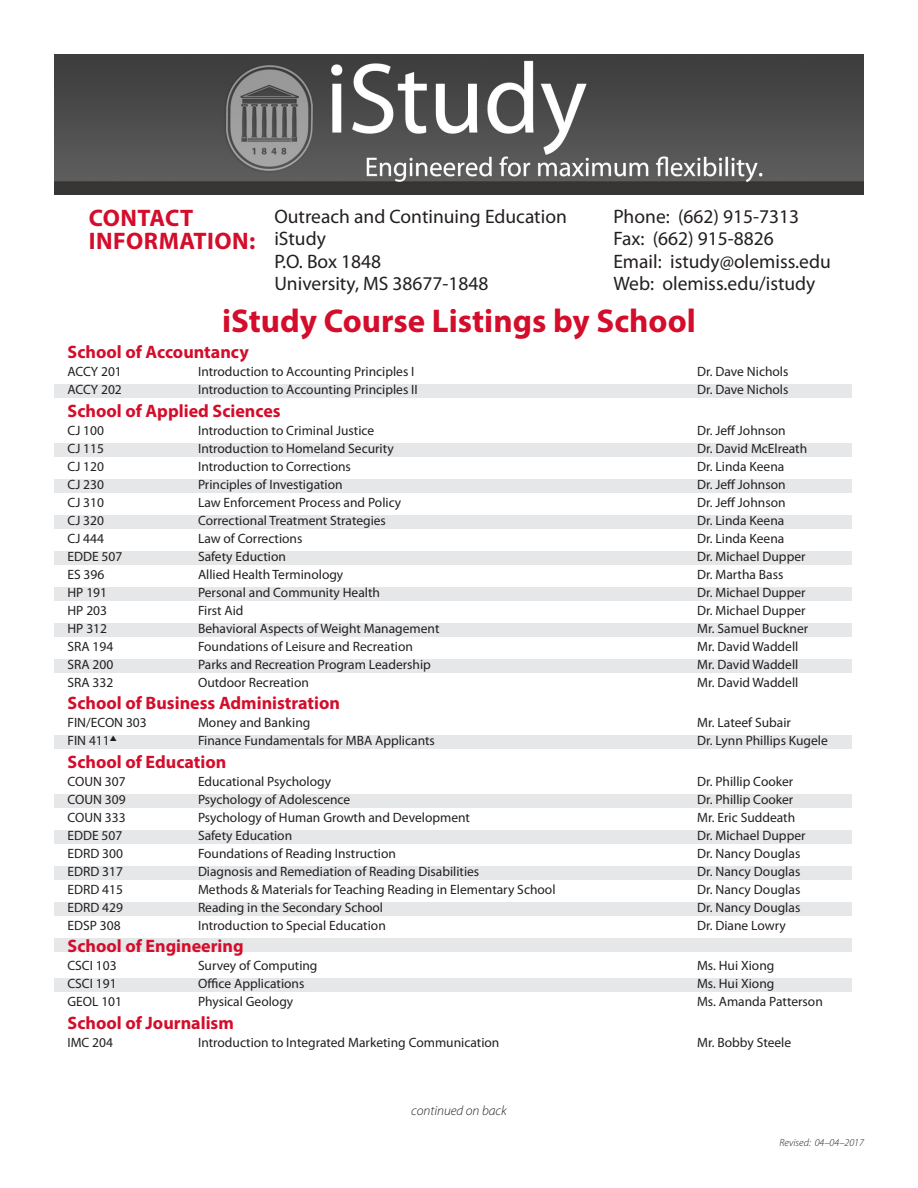
<style>
.page{position:relative;width:918px;height:1188px;background:#fff}
.page>*{position:absolute;margin:0;border:0;box-sizing:border-box;transform-origin:0 0}
.t1{font:700 33px "Myriad Pro";color:#d30d2b}
.t2{font:700 24px "Myriad Pro";letter-spacing:.02em;color:#d30d2b}
.t3{font:19.5px "Myriad Pro";color:#231f20}
.School_of{font:700 18px "Myriad Pro";color:#d30d2b}
.Body{font:13.5px "Myriad Pro";color:#231f20}
.t4{font:italic 300 13.5px "Myriad Pro";color:#231f20}
.t5{font:italic 300 10.5px "Myriad Pro";color:#231f20}
</style>
<div class="page">
<div style="left:54px;top:385px;width:797px;height:13px;background:#e6e7e9"></div>
<div style="left:54px;top:443px;width:797px;height:14px;background:#e6e7e9"></div>
<div style="left:54px;top:479px;width:797px;height:14px;background:#e6e7e9"></div>
<div style="left:54px;top:515px;width:797px;height:14px;background:#e6e7e9"></div>
<div style="left:54px;top:551px;width:797px;height:14px;background:#e6e7e9"></div>
<div style="left:54px;top:587px;width:797px;height:14px;background:#e6e7e9"></div>
<div style="left:54px;top:623px;width:797px;height:14px;background:#e6e7e9"></div>
<div style="left:54px;top:659px;width:797px;height:14px;background:#e6e7e9"></div>
<div style="left:54px;top:736px;width:797px;height:13px;background:#e6e7e9"></div>
<div style="left:54px;top:794px;width:797px;height:14px;background:#e6e7e9"></div>
<div style="left:54px;top:830px;width:797px;height:14px;background:#e6e7e9"></div>
<div style="left:54px;top:866px;width:797px;height:14px;background:#e6e7e9"></div>
<div style="left:54px;top:902px;width:797px;height:14px;background:#e6e7e9"></div>
<div style="left:54px;top:938px;width:797px;height:14px;background:#e6e7e9"></div>
<div style="left:54px;top:979px;width:797px;height:13px;background:#e6e7e9"></div>
<img style="left:54px;top:54px;width:810px;height:141px">
<p class="t2" style="left:89px;top:202px;width:106px">CONTACT</p>
<p class="t2" style="left:89px;top:225px;width:168px">INFORMATION:</p>
<p class="t3" style="left:274px;top:204px;width:294px">Outreach and Continuing Education</p>
<p class="t3" style="left:613px;top:204px;width:187px">Phone: (662) 915-7313</p>
<p class="t3" style="left:274px;top:227px;width:53px">iStudy</p>
<p class="t3" style="left:613px;top:227px;width:162px">Fax: (662) 915-8826</p>
<p class="t3" style="left:274px;top:249px;width:108px">P.O. Box 1848</p>
<p class="t3" style="left:613px;top:249px;width:219px">Email: istudy@olemiss.edu</p>
<p class="t3" style="left:274px;top:272px;width:216px">University, MS 38677-1848</p>
<p class="t3" style="left:613px;top:272px;width:204px">Web: olemiss.edu/istudy</p>
<p class="t1" style="left:222px;top:299px;width:475px">iStudy Course Listings by School</p>
<p class="School_of" style="left:68px;top:340px;width:183px">School of Accountancy</p>
<p class="Body" style="left:68px;top:363px;width:56px">ACCY 201</p>
<p class="Body" style="left:198px;top:363px;width:218px">Introduction to Accounting Principles I</p>
<p class="Body" style="left:697px;top:363px;width:93px">Dr. Dave Nichols</p>
<p class="Body" style="left:68px;top:381px;width:56px">ACCY 202</p>
<p class="Body" style="left:198px;top:381px;width:221px">Introduction to Accounting Principles II</p>
<p class="Body" style="left:697px;top:381px;width:93px">Dr. Dave Nichols</p>
<p class="School_of" style="left:68px;top:399px;width:215px">School of Applied Sciences</p>
<p class="Body" style="left:68px;top:422px;width:38px">CJ 100</p>
<p class="Body" style="left:198px;top:422px;width:178px">Introduction to Criminal Justice</p>
<p class="Body" style="left:697px;top:422px;width:90px">Dr. Jeff Johnson</p>
<p class="Body" style="left:68px;top:440px;width:38px">CJ 115</p>
<p class="Body" style="left:198px;top:440px;width:197px">Introduction to Homeland Security</p>
<p class="Body" style="left:697px;top:440px;width:112px">Dr. David McElreath</p>
<p class="Body" style="left:68px;top:458px;width:38px">CJ 120</p>
<p class="Body" style="left:198px;top:458px;width:154px">Introduction to Corrections</p>
<p class="Body" style="left:697px;top:458px;width:89px">Dr. Linda Keena</p>
<p class="Body" style="left:68px;top:476px;width:38px">CJ 230</p>
<p class="Body" style="left:198px;top:476px;width:146px">Principles of Investigation</p>
<p class="Body" style="left:697px;top:476px;width:90px">Dr. Jeff Johnson</p>
<p class="Body" style="left:68px;top:494px;width:38px">CJ 310</p>
<p class="Body" style="left:198px;top:494px;width:205px">Law Enforcement Process and Policy</p>
<p class="Body" style="left:697px;top:494px;width:90px">Dr. Jeff Johnson</p>
<p class="Body" style="left:68px;top:512px;width:38px">CJ 320</p>
<p class="Body" style="left:198px;top:512px;width:189px">Correctional Treatment Strategies</p>
<p class="Body" style="left:697px;top:512px;width:89px">Dr. Linda Keena</p>
<p class="Body" style="left:68px;top:530px;width:38px">CJ 444</p>
<p class="Body" style="left:198px;top:530px;width:106px">Law of Corrections</p>
<p class="Body" style="left:697px;top:530px;width:89px">Dr. Linda Keena</p>
<p class="Body" style="left:68px;top:548px;width:56px">EDDE 507</p>
<p class="Body" style="left:198px;top:548px;width:89px">Safety Eduction</p>
<p class="Body" style="left:697px;top:548px;width:110px">Dr. Michael Dupper</p>
<p class="Body" style="left:68px;top:566px;width:38px">ES 396</p>
<p class="Body" style="left:198px;top:566px;width:147px">Allied Health Terminology</p>
<p class="Body" style="left:697px;top:566px;width:88px">Dr. Martha Bass</p>
<p class="Body" style="left:68px;top:584px;width:41px">HP 191</p>
<p class="Body" style="left:198px;top:584px;width:184px">Personal and Community Health</p>
<p class="Body" style="left:697px;top:584px;width:110px">Dr. Michael Dupper</p>
<p class="Body" style="left:68px;top:602px;width:41px">HP 203</p>
<p class="Body" style="left:198px;top:602px;width:47px">First Aid</p>
<p class="Body" style="left:697px;top:602px;width:110px">Dr. Michael Dupper</p>
<p class="Body" style="left:68px;top:620px;width:41px">HP 312</p>
<p class="Body" style="left:198px;top:620px;width:243px">Behavioral Aspects of Weight Management</p>
<p class="Body" style="left:697px;top:620px;width:113px">Mr. Samuel Buckner</p>
<p class="Body" style="left:68px;top:638px;width:47px">SRA 194</p>
<p class="Body" style="left:198px;top:638px;width:216px">Foundations of Leisure and Recreation</p>
<p class="Body" style="left:697px;top:638px;width:103px">Mr. David Waddell</p>
<p class="Body" style="left:68px;top:656px;width:47px">SRA 200</p>
<p class="Body" style="left:198px;top:656px;width:234px">Parks and Recreation Program Leadership</p>
<p class="Body" style="left:697px;top:656px;width:103px">Mr. David Waddell</p>
<p class="Body" style="left:68px;top:674px;width:47px">SRA 332</p>
<p class="Body" style="left:198px;top:674px;width:113px">Outdoor Recreation</p>
<p class="Body" style="left:697px;top:674px;width:103px">Mr. David Waddell</p>
<p class="School_of" style="left:68px;top:691px;width:274px">School of Business Administration</p>
<p class="Body" style="left:68px;top:714px;width:81px">FIN/ECON 303</p>
<p class="Body" style="left:198px;top:714px;width:114px">Money and Banking</p>
<p class="Body" style="left:697px;top:714px;width:95px">Mr. Lateef Subair</p>
<p class="Body" style="left:68px;top:732px;width:51px">FIN 411▲</p>
<p class="Body" style="left:198px;top:732px;width:238px">Finance Fundamentals for MBA Applicants</p>
<p class="Body" style="left:697px;top:732px;width:132px">Dr. Lynn Phillips Kugele</p>
<p class="School_of" style="left:68px;top:750px;width:160px">School of Education</p>
<p class="Body" style="left:68px;top:773px;width:60px">COUN 307</p>
<p class="Body" style="left:198px;top:773px;width:135px">Educational Psychology</p>
<p class="Body" style="left:697px;top:773px;width:98px">Dr. Phillip Cooker</p>
<p class="Body" style="left:68px;top:791px;width:60px">COUN 309</p>
<p class="Body" style="left:198px;top:791px;width:154px">Psychology of Adolescence</p>
<p class="Body" style="left:697px;top:791px;width:98px">Dr. Phillip Cooker</p>
<p class="Body" style="left:68px;top:809px;width:60px">COUN 333</p>
<p class="Body" style="left:198px;top:809px;width:274px">Psychology of Human Growth and Development</p>
<p class="Body" style="left:697px;top:809px;width:100px">Mr. Eric Suddeath</p>
<p class="Body" style="left:68px;top:827px;width:56px">EDDE 507</p>
<p class="Body" style="left:198px;top:827px;width:96px">Safety Education</p>
<p class="Body" style="left:697px;top:827px;width:110px">Dr. Michael Dupper</p>
<p class="Body" style="left:68px;top:845px;width:57px">EDRD 300</p>
<p class="Body" style="left:198px;top:845px;width:200px">Foundations of Reading Instruction</p>
<p class="Body" style="left:697px;top:845px;width:105px">Dr. Nancy Douglas</p>
<p class="Body" style="left:68px;top:863px;width:57px">EDRD 317</p>
<p class="Body" style="left:198px;top:863px;width:283px">Diagnosis and Remediation of Reading Disabilities</p>
<p class="Body" style="left:697px;top:863px;width:105px">Dr. Nancy Douglas</p>
<p class="Body" style="left:68px;top:881px;width:57px">EDRD 415</p>
<p class="Body" style="left:198px;top:881px;width:359px">Methods &amp; Materials for Teaching Reading in Elementary School</p>
<p class="Body" style="left:697px;top:881px;width:105px">Dr. Nancy Douglas</p>
<p class="Body" style="left:68px;top:899px;width:57px">EDRD 429</p>
<p class="Body" style="left:198px;top:899px;width:187px">Reading in the Secondary School</p>
<p class="Body" style="left:697px;top:899px;width:105px">Dr. Nancy Douglas</p>
<p class="Body" style="left:68px;top:917px;width:55px">EDSP 308</p>
<p class="Body" style="left:198px;top:917px;width:189px">Introduction to Special Education</p>
<p class="Body" style="left:697px;top:917px;width:90px">Dr. Diane Lowry</p>
<p class="School_of" style="left:68px;top:934px;width:178px">School of Engineering</p>
<p class="Body" style="left:68px;top:957px;width:51px">CSCI 103</p>
<p class="Body" style="left:198px;top:957px;width:121px">Survey of Computing</p>
<p class="Body" style="left:697px;top:957px;width:79px">Ms. Hui Xiong</p>
<p class="Body" style="left:68px;top:975px;width:51px">CSCI 191</p>
<p class="Body" style="left:198px;top:975px;width:108px">Office Applications</p>
<p class="Body" style="left:697px;top:975px;width:79px">Ms. Hui Xiong</p>
<p class="Body" style="left:68px;top:993px;width:56px">GEOL 101</p>
<p class="Body" style="left:198px;top:993px;width:97px">Physical Geology</p>
<p class="Body" style="left:697px;top:993px;width:127px">Ms. Amanda Patterson</p>
<p class="School_of" style="left:68px;top:1011px;width:168px">School of Journalism</p>
<p class="Body" style="left:68px;top:1034px;width:47px">IMC 204</p>
<p class="Body" style="left:198px;top:1034px;width:303px">Introduction to Integrated Marketing Communication</p>
<p class="Body" style="left:697px;top:1034px;width:96px">Mr. Bobby Steele</p>
<p class="t4" style="left:411px;top:1102px;width:97px">continued on back</p>
<p class="t5" style="left:779px;top:1137px;width:86px">Revised: 04–04–2017</p>
</div>
